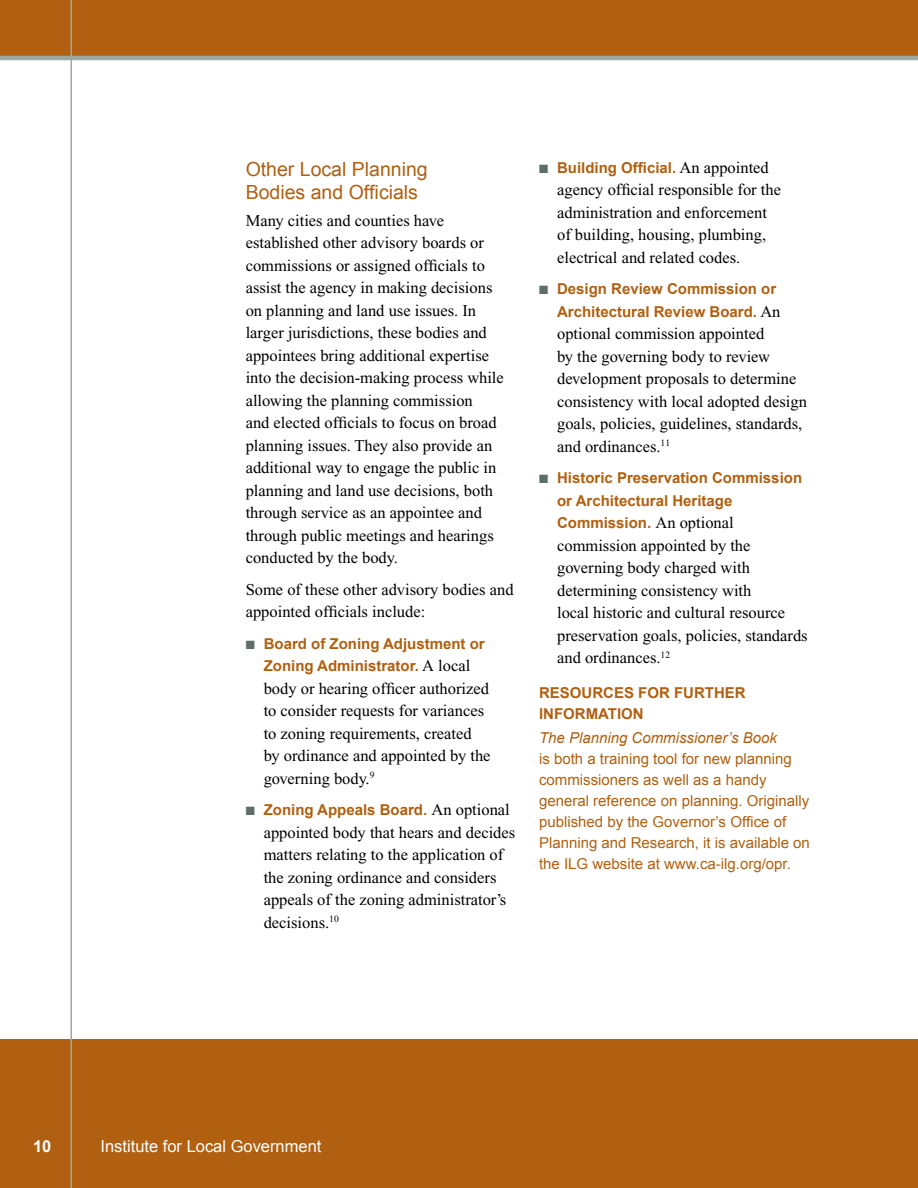
<style>
.page{position:relative;width:918px;height:1188px;background:#fff}
.page>*{position:absolute;margin:0;border:0;box-sizing:border-box;transform-origin:0 0}
.t1{font:19.5px/22.5px "Arial";color:#b06010}
.t2{font:16.5px/22.5px "Times New Roman";color:#000}
.t3{font:16.5px "Arial";color:#fff}
.t4{font:700 16.5px "Arial";color:#fff}
.t5{font:700 15px/22.5px "Arial";color:#b06010;text-align:center}
.t6{font:15px/21px "Arial";color:#b06010}
.t7{font:italic 15px "Arial";color:#b06010}
.s1{color:#5e6e66}
.s2{font-family:"Times New Roman";font-weight:400;font-size:16.5px;color:#000}
</style>
<div class="page">
<div style="left:0;top:0;width:918px;height:57px;background:#b06010"></div>
<div style="left:0;top:1040px;width:918px;height:148px;background:#b06010"></div>
<hr style="left:0;top:56px;width:918px;height:4px;background:#9ea8a3">
<hr style="left:70px;top:0;width:2px;height:1188px;background:#9ea8a3">
<p class="t1" style="left:246px;top:158px;width:184px">Other Local Planning<br>Bodies and Officials</p>
<p class="t2" style="left:246px;top:209px;width:260px">Many cities and counties have established other advisory boards or commissions or assigned officials to assist the agency in making decisions on planning and land use issues. In larger jurisdictions, these bodies and appointees bring additional expertise into the decision-making process while allowing the planning commission<br>and elected officials to focus on broad planning issues. They also provide an additional way to engage the public in planning and land use decisions, both through service as an appointee and through public meetings and hearings conducted by the body.</p>
<p class="t2" style="left:246px;top:578px;width:269px">Some of these other advisory bodies and appointed officials include:</p>
<p class="t5" style="left:246px;top:633px;width:241px"><span class="s1">■</span> Board of Zoning Adjustment or<br>Zoning Administrator. <span class="s2">A local</span></p>
<p class="t2" style="left:264px;top:677px;width:228px">body or hearing officer authorized to consider requests for variances to zoning requirements, created by ordinance and appointed by the governing body.<sup>9</sup></p>
<p class="t5" style="left:246px;top:799px;width:266px"><span class="s1">■</span> Zoning Appeals Board. <span class="s2">An optional</span></p>
<p class="t2" style="left:264px;top:821px;width:253px">appointed body that hears and decides matters relating to the application of the zoning ordinance and considers appeals of the zoning administrator’s decisions.<sup>10</sup></p>
<p class="t5" style="left:539px;top:157px;width:231px"><span class="s1">■</span> Building Official. <span class="s2">An appointed</span></p>
<p class="t2" style="left:557px;top:179px;width:225px">agency official responsible for the administration and enforcement of building, housing, plumbing, electrical and related codes.</p>
<p class="t5" style="left:539px;top:278px;width:243px;text-align:right"><span class="s1">■</span> Design Review Commission or<br>Architectural Review Board. <span class="s2">An</span></p>
<p class="t2" style="left:557px;top:323px;width:251px">optional commission appointed<br>by the governing body to review development proposals to determine consistency with local adopted design goals, policies, guidelines, standards, and ordinances.<sup>11</sup></p>
<p class="t5" style="left:557px;top:467px;width:247px;text-align:left;text-indent:-18px"><span class="s1">■</span> Historic Preservation Commission or Architectural Heritage<br>Commission. <span class="s2">An optional</span></p>
<p class="t2" style="left:557px;top:534px;width:252px">commission appointed by the governing body charged with determining consistency with<br>local historic and cultural resource preservation goals, policies, standards and ordinances.<sup>12</sup></p>
<p class="t5" style="left:539px;top:682px;width:111px">RESOURCES FOR</p>
<p class="t5" style="left:674px;top:682px;width:72px">FURTHER</p>
<p class="t5" style="left:539px;top:703px;width:16px">INFOR</p>
<p class="t5" style="left:586px;top:703px;width:47px">MATION</p>
<p class="t7" style="left:539px;top:728px;width:239px">The Planning Commissioner’s Book</p>
<p class="t6" style="left:539px;top:748px;width:272px">is both a training tool for new planning commissioners as well as a handy general reference on planning. Originally published by the Governor’s Office of Planning and Research, it is available on the ILG website at www.ca-ilg.org/opr.</p>
<p class="t4" style="left:33px;top:1135px;width:20px">10</p>
<p class="t3" style="left:101px;top:1135px;width:223px">Institute for Local Government</p>
</div>
